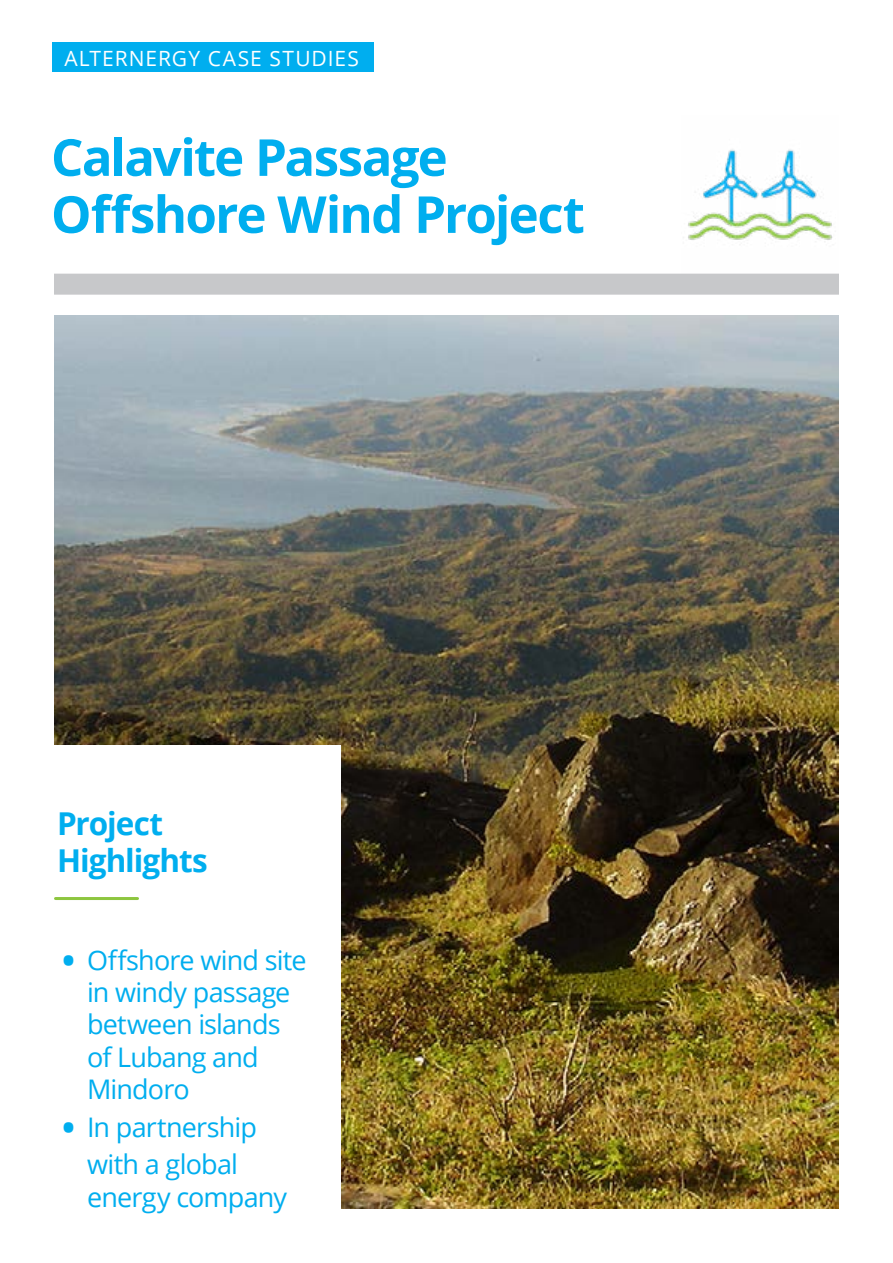
<style>
.page{position:relative;width:893px;height:1263px;background:#fff}
.page>*{position:absolute;margin:0;border:0;box-sizing:border-box;transform-origin:0 0}
.t1{font:700 51px/57px "Open Sans";letter-spacing:-.035em;color:#00aeef}
.t2{font:700 31.5px/37.8px "Open Sans";letter-spacing:-.03em;color:#00aeef}
.t3{font:27px/32.4px "Open Sans";letter-spacing:-.03em;color:#00aeef}
.t4{font:21px "Open Sans";letter-spacing:.05em;color:#fff}
.s1{font-size:45px}
</style>
<div class="page">
<img style="left:54px;top:316px;width:785px;height:893px">
<div style="left:53px;top:43px;width:321px;height:29px;background:#00aeef"></div>
<div style="left:0;top:745px;width:340px;height:518px;background:#fff"></div>
<div style="left:54px;top:274px;width:785px;height:21px;background:#c7c8ca"></div>
<hr style="left:56px;top:897px;width:82px;height:3px;background:#8dc63f">
<img style="left:681px;top:149px;width:158px;height:125px">
<p class="t4" style="left:64px;top:44px;width:296px">ALTERNERGY CASE STUDIES</p>
<h1 class="t1" style="left:51px;top:128px;width:535px">Calavite Passage<br>Offshore Wind Project</h1>
<p class="t2" style="left:57px;top:803px;width:152px">Project<br>Highlights</p>
<p class="t3" style="left:87px;top:943px;width:221px;text-indent:-27px"><span class="s1">•</span> Offshore wind site in windy passage between islands of Lubang and<br>Mindoro</p>
<p class="t3" style="left:60px;top:1107px;width:198px;line-height:37.5px;text-align:center"><span class="s1">•</span> In partnership with a global</p>
<p class="t3" style="left:87px;top:1180px;width:202px">energy company</p>
</div>
